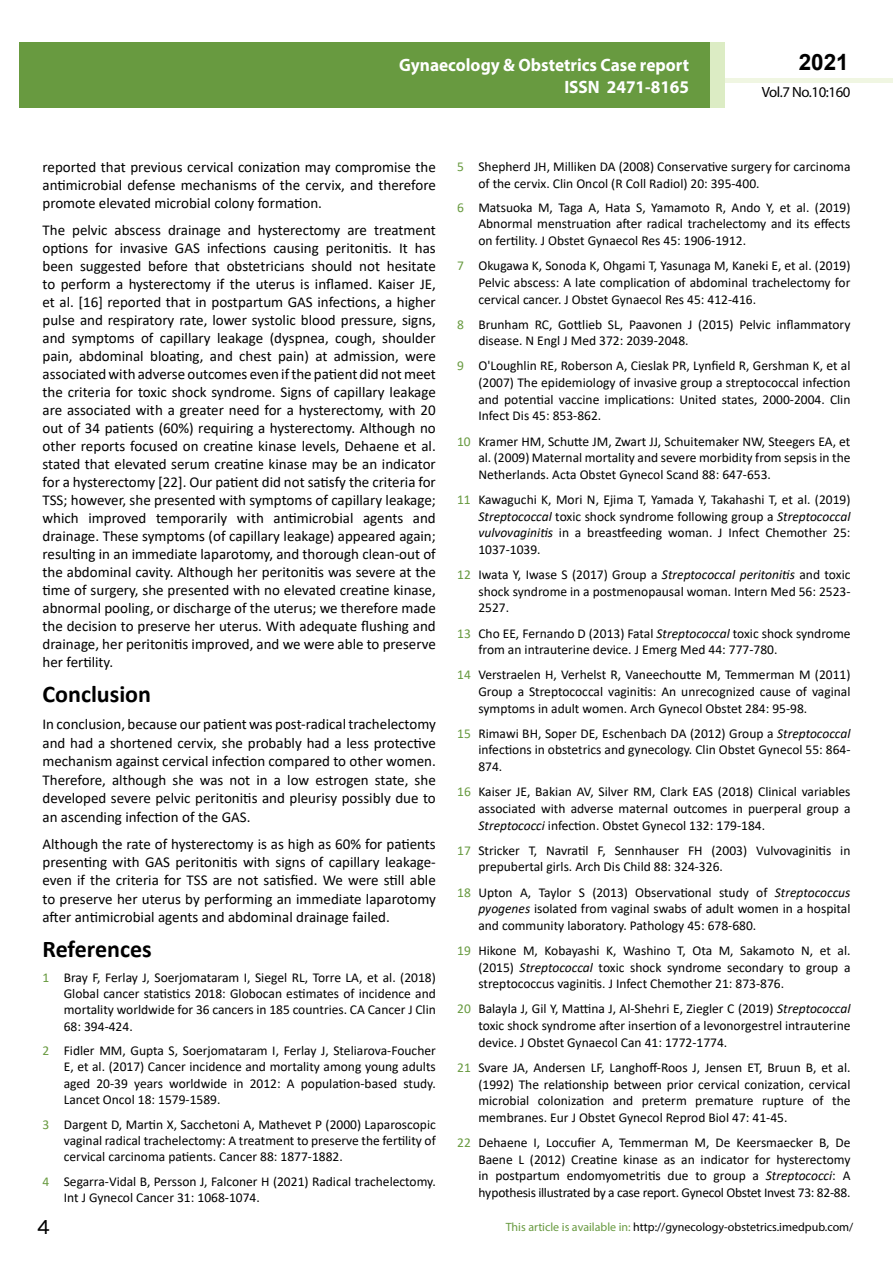
<style>
.page{position:relative;width:893px;height:1263px;background:#fff}
.page>*{position:absolute;margin:0;border:0;box-sizing:border-box;transform-origin:0 0}
.t1{font:25.5px "Tunga";color:#000}
.t2{font:700 24px "Calibri";color:#000}
.t3{font:700 22.5px "Arial";color:#000}
.t4{font:700 18px/21.6px "Myriad Pro";color:#fff;text-align:right;scale:.96 1}
.t5{font:15px/18px "Calibri";color:#000;text-align:justify}
.t6{font:14.85px "Myriad Pro";letter-spacing:-.03em;color:#000}
.t7{font:13.5px/16.6px "Calibri";color:#000;text-align:justify}
.t8{font:12px "Myriad Pro";color:#000}
.s1{color:#689a40}
.s2{font-style:italic}
</style>
<div class="page">
<hr style="left:725px;top:78px;width:168px;height:4px;background:#f0f6e2">
<div style="left:709px;top:42px;width:16px;height:66px;background:#dcecc4"></div>
<div style="left:19px;top:42px;width:690px;height:66px;background:#689a40"></div>
<h3 class="t4" style="left:399px;top:54px;width:303px">Gynaecology &amp; Obstetrics Case report<br>ISSN 2471-8165</h3>
<h3 class="t3" style="left:799px;top:46px;width:52px">2021</h3>
<p class="t6" style="left:762px;top:83px;width:90px">Vol.7 No.10:160</p>
<p class="t5" style="left:43px;top:158px;width:395px">reported that previous cervical conization may compromise the antimicrobial defense mechanisms of the cervix, and therefore promote elevated microbial colony formation.</p>
<p class="t5" style="left:43px;top:221px;width:395px">The pelvic abscess drainage and hysterectomy are treatment options for invasive GAS infections causing peritonitis. It has been suggested before that obstetricians should not hesitate to perform a hysterectomy if the uterus is inflamed. Kaiser JE, et al. [16] reported that in postpartum GAS infections, a higher pulse and respiratory rate, lower systolic blood pressure, signs, and symptoms of capillary leakage (dyspnea, cough, shoulder pain, abdominal bloating, and chest pain) at admission, were associated with adverse outcomes even if the patient did not meet the criteria for toxic shock syndrome. Signs of capillary leakage are associated with a greater need for a hysterectomy, with 20 out of 34 patients (60%) requiring a hysterectomy. Although no other reports focused on creatine kinase levels, Dehaene et al. stated that elevated serum creatine kinase may be an indicator for a hysterectomy [22]. Our patient did not satisfy the criteria for TSS; however, she presented with symptoms of capillary leakage; which improved temporarily with antimicrobial agents and drainage. These symptoms (of capillary leakage) appeared again; resulting in an immediate laparotomy, and thorough clean-out of the abdominal cavity. Although her peritonitis was severe at the time of surgery, she presented with no elevated creatine kinase, abnormal pooling, or discharge of the uterus; we therefore made the decision to preserve her uterus. With adequate flushing and drainage, her peritonitis improved, and we were able to preserve her fertility.</p>
<h2 class="t2" style="left:43px;top:677px;width:110px">Conclusion</h2>
<p class="t5" style="left:43px;top:715px;width:395px;line-height:18.5px">In conclusion, because our patient was post-radical trachelectomy and had a shortened cervix, she probably had a less protective mechanism against cervical infection compared to other women.<br>Therefore, although she was not in a low estrogen state, she developed severe pelvic peritonitis and pleurisy possibly due to an ascending infection of the GAS.</p>
<p class="t5" style="left:43px;top:834px;width:395px;line-height:18.5px">Although the rate of hysterectomy is as high as 60% for patients presenting with GAS peritonitis with signs of capillary leakage&shy;even if the criteria for TSS are not satisfied. We were still able to preserve her uterus by performing an immediate laparotomy after antimicrobial agents and abdominal drainage failed.</p>
<h2 class="t2" style="left:43px;top:932px;width:111px">References</h2>
<p class="t7" style="left:64px;top:969px;width:374px;line-height:16.2px;text-indent:-21px"><span class="s1">1</span> Bray F, Ferlay J, Soerjomataram I, Siegel RL, Torre LA, et al. (2018)<br>Global cancer statistics 2018: Globocan estimates of incidence and mortality worldwide for 36 cancers in 185 countries. CA Cancer J Clin 68: 394-424.</p>
<p class="t7" style="left:64px;top:1042px;width:374px;line-height:16.2px;text-indent:-21px"><span class="s1">2</span> Fidler MM, Gupta S, Soerjomataram I, Ferlay J, Steliarova-Foucher E, et al. (2017) Cancer incidence and mortality among young adults aged 20-39 years worldwide in 2012: A population-based study.<br>Lancet Oncol 18: 1579-1589.</p>
<p class="t7" style="left:64px;top:1116px;width:374px;line-height:16.2px;text-indent:-21px"><span class="s1">3</span> Dargent D, Martin X, Sacchetoni A, Mathevet P (2000) Laparoscopic vaginal radical trachelectomy: A treatment to preserve the fertility of cervical carcinoma patients. Cancer 88: 1877-1882.</p>
<p class="t7" style="left:64px;top:1173px;width:374px;line-height:16.2px;text-indent:-21px"><span class="s1">4</span> Segarra-Vidal B, Persson J, Falconer H (2021) Radical trachelectomy.<br>Int J Gynecol Cancer 31: 1068-1074.</p>
<p class="t7" style="left:478px;top:158px;width:374px;line-height:16.2px;text-indent:-21px"><span class="s1">5</span> Shepherd JH, Milliken DA (2008) Conservative surgery for carcinoma of the cervix. Clin Oncol (R Coll Radiol) 20: 395-400.</p>
<p class="t7" style="left:478px;top:199px;width:374px;text-indent:-21px"><span class="s1">6</span> Matsuoka M, Taga A, Hata S, Yamamoto R, Ando Y, et al. (2019)<br>Abnormal menstruation after radical trachelectomy and its effects on fertility. J Obstet Gynaecol Res 45: 1906-1912.</p>
<p class="t7" style="left:478px;top:257px;width:374px;text-indent:-21px"><span class="s1">7</span> Okugawa K, Sonoda K, Ohgami T, Yasunaga M, Kaneki E, et al. (2019)<br>Pelvic abscess: A late complication of abdominal trachelectomy for cervical cancer. J Obstet Gynaecol Res 45: 412-416.</p>
<p class="t7" style="left:478px;top:315px;width:374px;text-indent:-21px"><span class="s1">8</span> Brunham RC, Gottlieb SL, Paavonen J (2015) Pelvic inflammatory disease. N Engl J Med 372: 2039-2048.</p>
<p class="t7" style="left:478px;top:357px;width:374px;text-indent:-21px"><span class="s1">9</span> O'Loughlin RE, Roberson A, Cieslak PR, Lynfield R, Gershman K, et al (2007) The epidemiology of invasive group a streptococcal infection and potential vaccine implications: United states, 2000-2004. Clin Infect Dis 45: 853-862.</p>
<p class="t7" style="left:478px;top:432px;width:374px;text-indent:-21px"><span class="s1">10</span> Kramer HM, Schutte JM, Zwart JJ, Schuitemaker NW, Steegers EA, et al. (2009) Maternal mortality and severe morbidity from sepsis in the Netherlands. Acta Obstet Gynecol Scand 88: 647-653.</p>
<p class="t7" style="left:478px;top:491px;width:374px;text-indent:-21px"><span class="s1">11</span> Kawaguchi K, Mori N, Ejima T, Yamada Y, Takahashi T, et al. (2019)<br><span class="s2">Streptococcal</span> toxic shock syndrome following group a <span class="s2">Streptococcal vulvovaginitis</span> in a breastfeeding woman. J Infect Chemother 25:<br>1037-1039.</p>
<p class="t7" style="left:478px;top:566px;width:374px;text-indent:-21px"><span class="s1">12</span> Iwata Y, Iwase S (2017) Group a <span class="s2">Streptococcal peritonitis</span> and toxic shock syndrome in a postmenopausal woman. Intern Med 56: 2523- 2527.</p>
<p class="t7" style="left:478px;top:624px;width:374px;text-indent:-21px"><span class="s1">13</span> Cho EE, Fernando D (2013) Fatal <span class="s2">Streptococcal</span> toxic shock syndrome from an intrauterine device. J Emerg Med 44: 777-780.</p>
<p class="t7" style="left:478px;top:666px;width:374px;text-indent:-21px"><span class="s1">14</span> Verstraelen H, Verhelst R, Vaneechoutte M, Temmerman M (2011)<br>Group a Streptococcal vaginitis: An unrecognized cause of vaginal symptoms in adult women. Arch Gynecol Obstet 284: 95-98.</p>
<p class="t7" style="left:478px;top:725px;width:374px;text-indent:-21px"><span class="s1">15</span> Rimawi BH, Soper DE, Eschenbach DA (2012) Group a <span class="s2">Streptococcal </span>infections in obstetrics and gynecology. Clin Obstet Gynecol 55: 864- 874.</p>
<p class="t7" style="left:478px;top:783px;width:374px;text-indent:-21px"><span class="s1">16</span> Kaiser JE, Bakian AV, Silver RM, Clark EAS (2018) Clinical variables associated with adverse maternal outcomes in puerperal group a <span class="s2">Streptococci</span> infection. Obstet Gynecol 132: 179-184.</p>
<p class="t7" style="left:478px;top:841px;width:374px;text-indent:-21px"><span class="s1">17</span> Stricker T, Navratil F, Sennhauser FH (2003) Vulvovaginitis in prepubertal girls. Arch Dis Child 88: 324-326.</p>
<p class="t7" style="left:478px;top:883px;width:374px;text-indent:-21px"><span class="s1">18</span> Upton A, Taylor S (2013) Observational study of <span class="s2">Streptococcus pyogenes</span> isolated from vaginal swabs of adult women in a hospital and community laboratory. Pathology 45: 678-680.</p>
<p class="t7" style="left:478px;top:942px;width:374px;text-indent:-21px"><span class="s1">19</span> Hikone M, Kobayashi K, Washino T, Ota M, Sakamoto N, et al. (2015) <span class="s2">Streptococcal</span> toxic shock syndrome secondary to group a streptococcus vaginitis. J Infect Chemother 21: 873-876.</p>
<p class="t7" style="left:478px;top:1000px;width:374px;text-indent:-21px"><span class="s1">20</span> Balayla J, Gil Y, Mattina J, Al-Shehri E, Ziegler C (2019) <span class="s2">Streptococcal </span>toxic shock syndrome after insertion of a levonorgestrel intrauterine device. J Obstet Gynaecol Can 41: 1772-1774.</p>
<p class="t7" style="left:478px;top:1059px;width:374px;text-indent:-21px"><span class="s1">21</span> Svare JA, Andersen LF, Langhoff-Roos J, Jensen ET, Bruun B, et al. (1992) The relationship between prior cervical conization, cervical microbial colonization and preterm premature rupture of the membranes. Eur J Obstet Gynecol Reprod Biol 47: 41-45.</p>
<p class="t7" style="left:478px;top:1134px;width:374px;text-indent:-21px"><span class="s1">22</span> Dehaene I, Loccufier A, Temmerman M, De Keersmaecker B, De Baene L (2012) Creatine kinase as an indicator for hysterectomy in postpartum endomyometritis due to group a <span class="s2">Streptococci</span>: A hypothesis illustrated by a case report. Gynecol Obstet Invest 73: 82-88.</p>
<h1 class="t1" style="left:37px;top:1210px;width:15px">4</h1>
<p class="t8" style="left:506px;top:1219px;width:349px"><span class="s1">This article is available in:</span> http://gynecology-obstetrics.imedpub.com/</p>
</div>
